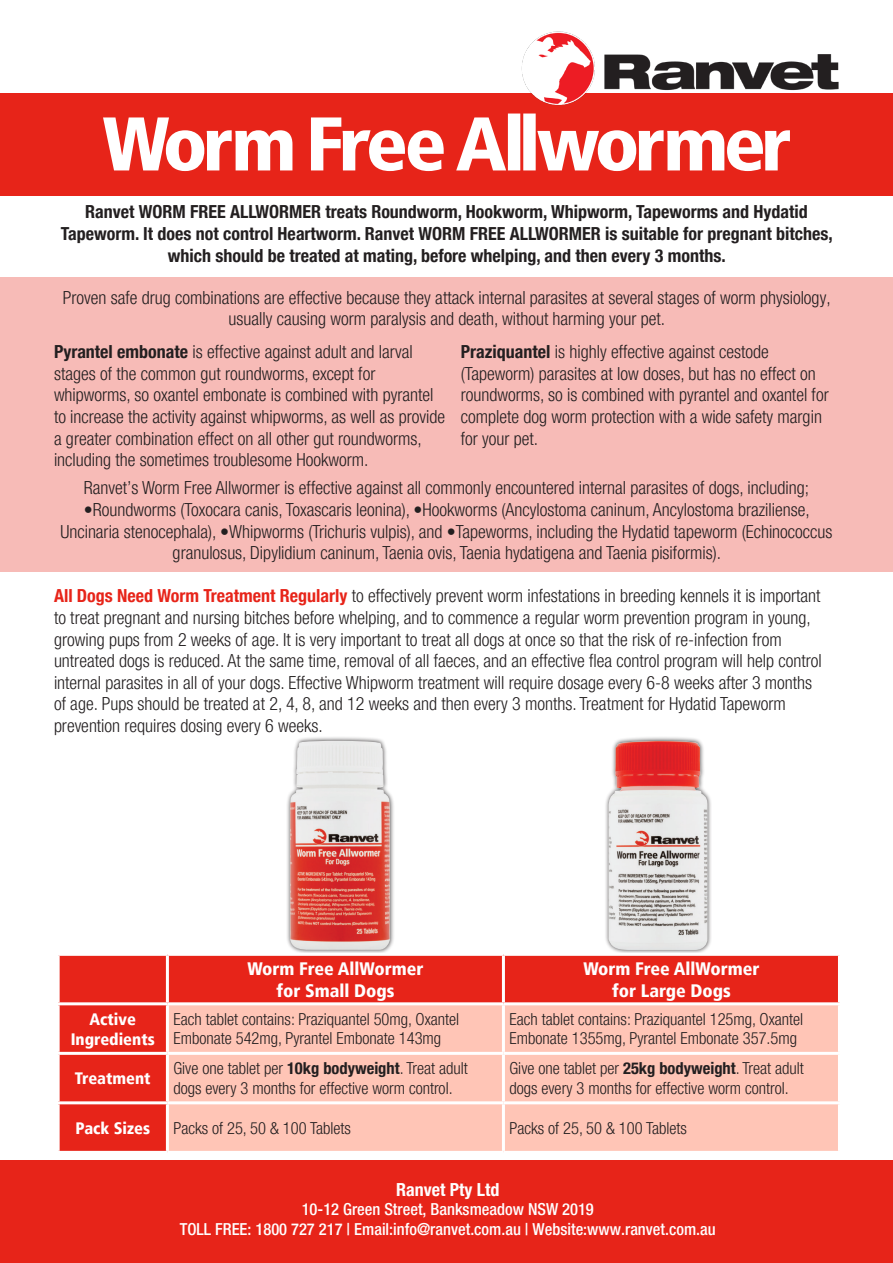
<style>
.page{position:relative;width:893px;height:1263px;background:#fff}
.page>*{position:absolute;margin:0;border:0;box-sizing:border-box;transform-origin:0 0}
.t1{font:300 condensed 18px/21.6px "Helvetica Neue LT Pro";color:#231f20}
.t2{font:700 condensed 18px/21.6px "Helvetica Neue LT Pro";color:#231f20;text-align:center}
.t3{font:900 condensed 18px "Frutiger LT Pro";color:#fff}
.t4{font:700 condensed 18px "Helvetica Neue LT Pro";color:#fff}
.t5{font:300 condensed 16.5px/19.8px "Helvetica Neue LT Pro";color:#231f20}
.t6{font:500 condensed 16.5px "Helvetica Neue LT Pro";color:#fff}
.t7{font:900 condensed 16.5px "Frutiger LT Pro";color:#fff}
.s1{font-weight:700}
.s2{font-weight:700;color:#e72419}
</style>
<div class="page">
<div style="left:0;top:277px;width:893px;height:295px;background:#f7bbb7"></div>
<div style="left:0;top:93px;width:893px;height:103px;background:#e72419"></div>
<img style="left:508px;top:31px;width:331px;height:83px">
<svg style="left:103px;top:114px;width:687px;height:57px"></svg>
<div style="left:604px;top:736px;width:108px;height:218px;background:#231f20;opacity:.75"></div>
<img style="left:609px;top:741px;width:99px;height:209px">
<div style="left:286px;top:736px;width:109px;height:218px;background:#231f20;opacity:.75"></div>
<img style="left:290px;top:741px;width:100px;height:209px">
<div style="left:0;top:1160px;width:893px;height:103px;background:#e72419"></div>
<div style="left:60px;top:956px;width:778px;height:195px;background:#e72419"></div>
<div style="left:169px;top:1005px;width:669px;height:146px;background:#ffc5b6"></div>
<hr style="left:167px;top:953px;width:336px;height:3px;background:#fff">
<hr style="left:166px;top:956px;width:3px;height:46px;background:#fff">
<hr style="left:503px;top:953px;width:338px;height:3px;background:#fff">
<hr style="left:502px;top:956px;width:3px;height:46px;background:#fff">
<hr style="left:57px;top:1002px;width:110px;height:3px;background:#fff">
<hr style="left:167px;top:1002px;width:336px;height:3px;background:#fff">
<hr style="left:166px;top:1005px;width:3px;height:47px;background:#fff">
<hr style="left:503px;top:1002px;width:338px;height:3px;background:#fff">
<hr style="left:502px;top:1005px;width:3px;height:47px;background:#fff">
<hr style="left:57px;top:1052px;width:110px;height:3px;background:#fff">
<hr style="left:167px;top:1052px;width:336px;height:3px;background:#fff">
<hr style="left:166px;top:1055px;width:3px;height:46px;background:#fff">
<hr style="left:503px;top:1052px;width:338px;height:3px;background:#fff">
<hr style="left:502px;top:1055px;width:3px;height:46px;background:#fff">
<hr style="left:57px;top:1101px;width:110px;height:3px;background:#fff">
<hr style="left:167px;top:1101px;width:336px;height:3px;background:#fff">
<hr style="left:166px;top:1104px;width:3px;height:47px;background:#fff">
<hr style="left:503px;top:1101px;width:338px;height:3px;background:#fff">
<hr style="left:502px;top:1104px;width:3px;height:47px;background:#fff">
<p class="t2" style="left:61px;top:201px;width:773px">Ranvet WORM FREE ALLWORMER treats Roundworm, Hookworm, Whipworm, Tapeworms and Hydatid<br>Tapeworm. It does not control Heartworm. Ranvet WORM FREE ALLWORMER is suitable for pregnant bitches, which should be treated at mating, before whelping, and then every 3 months.</p>
<p class="t1" style="left:63px;top:287px;width:769px;text-align:center">Proven safe drug combinations are effective because they attack internal parasites at several stages of worm physiology, usually causing worm paralysis and death, without harming your pet.</p>
<p class="t1" style="left:54px;top:341px;width:393px"><span class="s1">Pyrantel embonate</span> is effective against adult and larval stages of the common gut roundworms, except for whipworms, so oxantel embonate is combined with pyrantel to increase the activity against whipworms, as well as provide a greater combination effect on all other gut roundworms, including the sometimes troublesome Hookworm.</p>
<p class="t1" style="left:461px;top:341px;width:369px"><span class="s1">Praziquantel</span> is highly effective against cestode (Tapeworm) parasites at low doses, but has no effect on roundworms, so is combined with pyrantel and oxantel for complete dog worm protection with a wide safety margin for your pet.</p>
<p class="t1" style="left:84px;top:477px;width:727px">Ranvet’s Worm Free Allwormer is effective against all commonly encountered internal parasites of dogs, including;</p>
<p class="t1" style="left:60px;top:499px;width:774px;text-align:center">•Roundworms (Toxocara canis, Toxascaris leonina), •Hookworms (Ancylostoma caninum, Ancylostoma braziliense,<br>Uncinaria stenocephala), •Whipworms (Trichuris vulpis), and •Tapeworms, including the Hydatid tapeworm (Echinococcus granulosus, Dipylidium caninum, Taenia ovis, Taenia hydatigena and Taenia pisiformis).</p>
<p class="t1" style="left:54px;top:585px;width:769px"><span class="s2">All Dogs Need Worm Treatment Regularly</span> to effectively prevent worm infestations in breeding kennels it is important to treat pregnant and nursing bitches before whelping, and to commence a regular worm prevention program in young, growing pups from 2 weeks of age. It is very important to treat all dogs at once so that the risk of re-infection from untreated dogs is reduced. At the same time, removal of all faeces, and an effective flea control program will help control internal parasites in all of your dogs. Effective Whipworm treatment will require dosage every 6-8 weeks after 3 months of age. Pups should be treated at 2, 4, 8, and 12 weeks and then every 3 months. Treatment for Hydatid Tapeworm prevention requires dosing every 6 weeks.</p>
<p class="t7" style="left:90px;top:1009px;width:48px">Active</p>
<p class="t7" style="left:71px;top:1029px;width:86px">Ingredients</p>
<p class="t3" style="left:247px;top:958px;width:178px">Worm Free AllWormer</p>
<p class="t3" style="left:276px;top:979px;width:120px">for Small Dogs</p>
<p class="t3" style="left:583px;top:958px;width:178px">Worm Free AllWormer</p>
<p class="t3" style="left:612px;top:979px;width:120px">for Large Dogs</p>
<p class="t5" style="left:173px;top:1009px;width:287px">Each tablet contains: Praziquantel 50mg, Oxantel<br>Embonate 542mg, Pyrantel Embonate 143mg</p>
<p class="t5" style="left:509px;top:1009px;width:295px">Each tablet contains: Praziquantel 125mg, Oxantel<br>Embonate 1355mg, Pyrantel Embonate 357.5mg</p>
<p class="t7" style="left:75px;top:1068px;width:77px">Treatment</p>
<p class="t5" style="left:173px;top:1058px;width:296px">Give one tablet per <span class="s1">10kg bodyweight</span>. Treat adult dogs every 3 months for effective worm control.</p>
<p class="t5" style="left:509px;top:1058px;width:296px">Give one tablet per <span class="s1">25kg bodyweight</span>. Treat adult dogs every 3 months for effective worm control.</p>
<p class="t7" style="left:75px;top:1118px;width:76px">Pack Sizes</p>
<p class="t5" style="left:173px;top:1117px;width:179px">Packs of 25, 50 &amp; 100 Tablets</p>
<p class="t5" style="left:509px;top:1117px;width:179px">Packs of 25, 50 &amp; 100 Tablets</p>
<p class="t4" style="left:396px;top:1178px;width:105px">Ranvet Pty Ltd</p>
<p class="t6" style="left:302px;top:1199px;width:294px">10-12 Green Street, Banksmeadow NSW 2019</p>
<p class="t6" style="left:180px;top:1219px;width:538px">TOLL FREE: 1800 727 217 | Email:info@ranvet.com.au | Website:www.ranvet.com.au</p>
</div>
